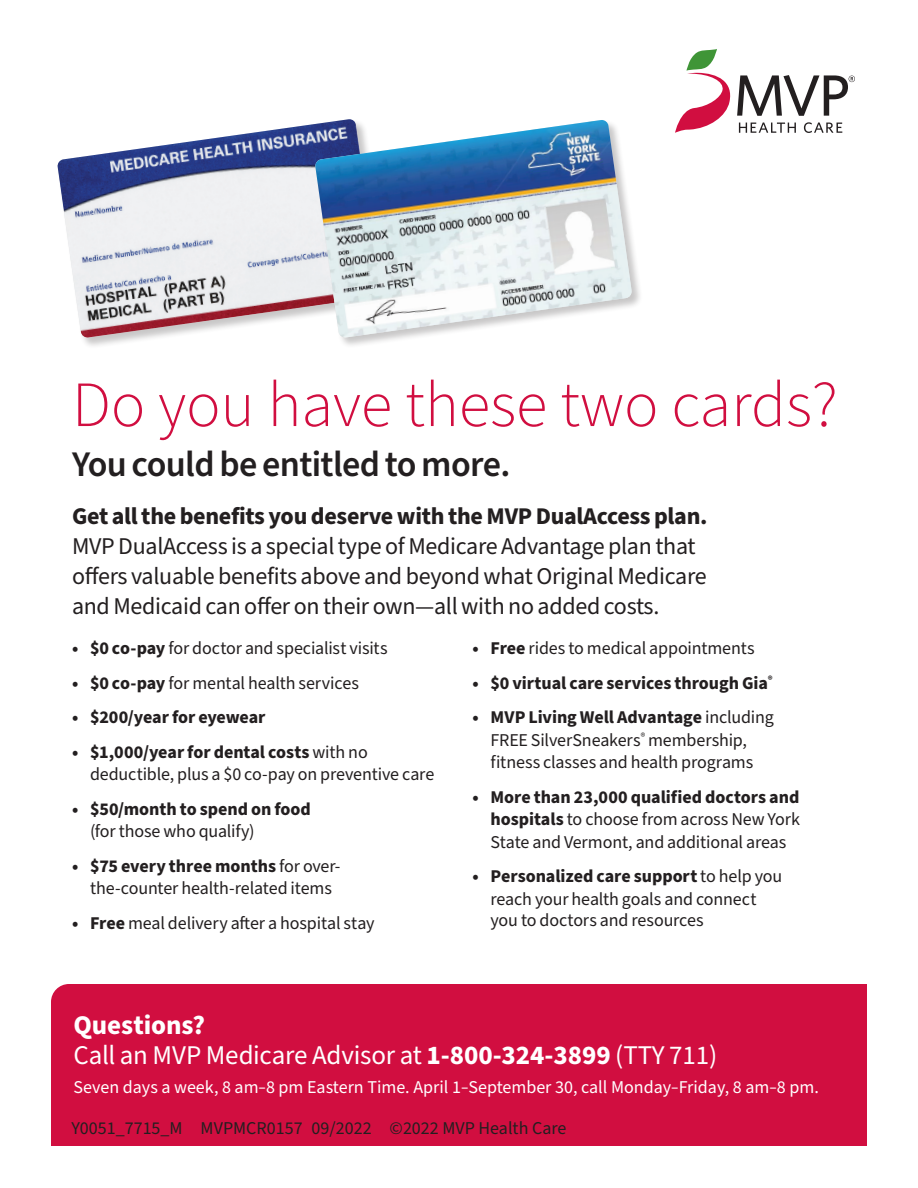
<style>
.page{position:relative;width:918px;height:1188px;background:#fff}
.page>*{position:absolute;margin:0;border:0;box-sizing:border-box;transform-origin:0 0}
.t1{font:300 64.5px "Source Sans Pro";color:#d10e40}
.t2{font:600 36px "Source Sans Pro";letter-spacing:-.02em;color:#231f20}
.t3{font:27px/30px "Source Sans Pro";letter-spacing:-.005em;color:#fff}
.t4{font:24px/30px "Source Sans Pro";letter-spacing:-.01em;color:#231f20}
.t5{font:700 24px "Source Sans Pro";letter-spacing:-.01em;color:#231f20}
.t6{font:18px/22.5px "Source Sans Pro";letter-spacing:-.005em;color:#231f20}
.t7{font:18px "Source Sans Pro";color:#fff}
.t8{font:700 18px "Source Sans Pro";color:#231f20}
.t9{font:18px "Minion Pro";letter-spacing:-.01em;color:#231f20}
.s1{font-weight:700}
</style>
<div class="page">
<svg style="left:675px;top:49px;width:180px;height:84px"></svg>
<div style="left:51px;top:984px;width:816px;height:162px;background:#d10e40"></div>
<div style="left:57px;top:119px;width:334px;height:230px;background:#231f20;opacity:.25"></div>
<img style="left:57px;top:119px;width:258px;height:219px">
<div style="left:315px;top:119px;width:328px;height:230px;background:#231f20;opacity:.25"></div>
<img style="left:315px;top:120px;width:317px;height:218px">
<h1 class="t1" style="left:72px;top:362px;width:767px">Do you have these two cards?</h1>
<h2 class="t2" style="left:72px;top:440px;width:440px">You could be entitled to more.</h2>
<h3 class="t5" style="left:72px;top:499px;width:637px">Get all the benefits you deserve with the MVP DualAccess plan.</h3>
<h3 class="t4" style="left:72px;top:531px;width:636px">MVP DualAccess is a special type of Medicare Advantage plan that offers valuable benefits above and beyond what Original Medicare and Medicaid can offer on their own—all with no added costs.</h3>
<p class="t6" style="left:72px;top:637px;width:317px"><span class="s1">• $0 co-pay</span> for doctor and specialist visits</p>
<p class="t6" style="left:72px;top:672px;width:288px"><span class="s1">• $0 co-pay</span> for mental health services</p>
<p class="t8" style="left:72px;top:705px;width:195px">• $200/year for eyewear</p>
<p class="t6" style="left:90px;top:741px;width:346px;text-indent:-18px"><span class="s1">• $1,000/year for dental costs</span> with no deductible, plus a $0 co-pay on preventive care</p>
<p class="t8" style="left:72px;top:796px;width:240px">• $50/month to spend on food</p>
<p class="t6" style="left:90px;top:820px;width:166px">(for those who qualify)</p>
<p class="t6" style="left:72px;top:855px;width:270px;text-align:center"><span class="s1">• $75 every three months</span> for over&shy;the-counter health-related items</p>
<p class="t6" style="left:72px;top:912px;width:304px"><span class="s1">• Free</span> meal delivery after a hospital stay</p>
<p class="t6" style="left:472px;top:637px;width:284px"><span class="s1">• Free</span> rides to medical appointments</p>
<p class="t8" style="left:472px;top:670px;width:302px">• $0 virtual care services through Gia<sup>®</sup></p>
<p class="t6" style="left:472px;top:706px;width:303px;text-align:center"><span class="s1">• MVP Living Well Advantage</span> including<br>FREE SilverSneakers<sup>®</sup> membership, fitness classes and health programs</p>
<p class="t6" style="left:491px;top:786px;width:311px;text-align:justify;text-indent:-18px"><span class="s1">• More than 23,000 qualified doctors and hospitals</span> to choose from across New York State and Vermont, and additional areas</p>
<p class="t6" style="left:491px;top:866px;width:293px;line-height:22px;text-indent:-18px"><span class="s1">• Personalized care support</span> to help you reach your health goals and connect you to doctors and resources</p>
<h3 class="t3" style="left:73px;top:1011px;width:646px"><span class="s1">Questions?<br></span>Call an MVP Medicare Advisor at <span class="s1">1-800-324-3899</span> (TTY 711)</h3>
<p class="t7" style="left:74px;top:1075px;width:747px">Seven days a week, 8 am–8 pm Eastern Time. April 1–September 30, call Monday–Friday, 8 am–8 pm.</p>
<p class="t6" style="left:71px;top:1118px;width:497px">Y0051_7715_M MVPMCR0157 09/2022 ©2022 MVP Health Care</p>
<p class="t9" style="left:70px;top:1111px;width:404px">Y0000_0000 09/2022 Formulary ID 22537, Version 1</p>
</div>
